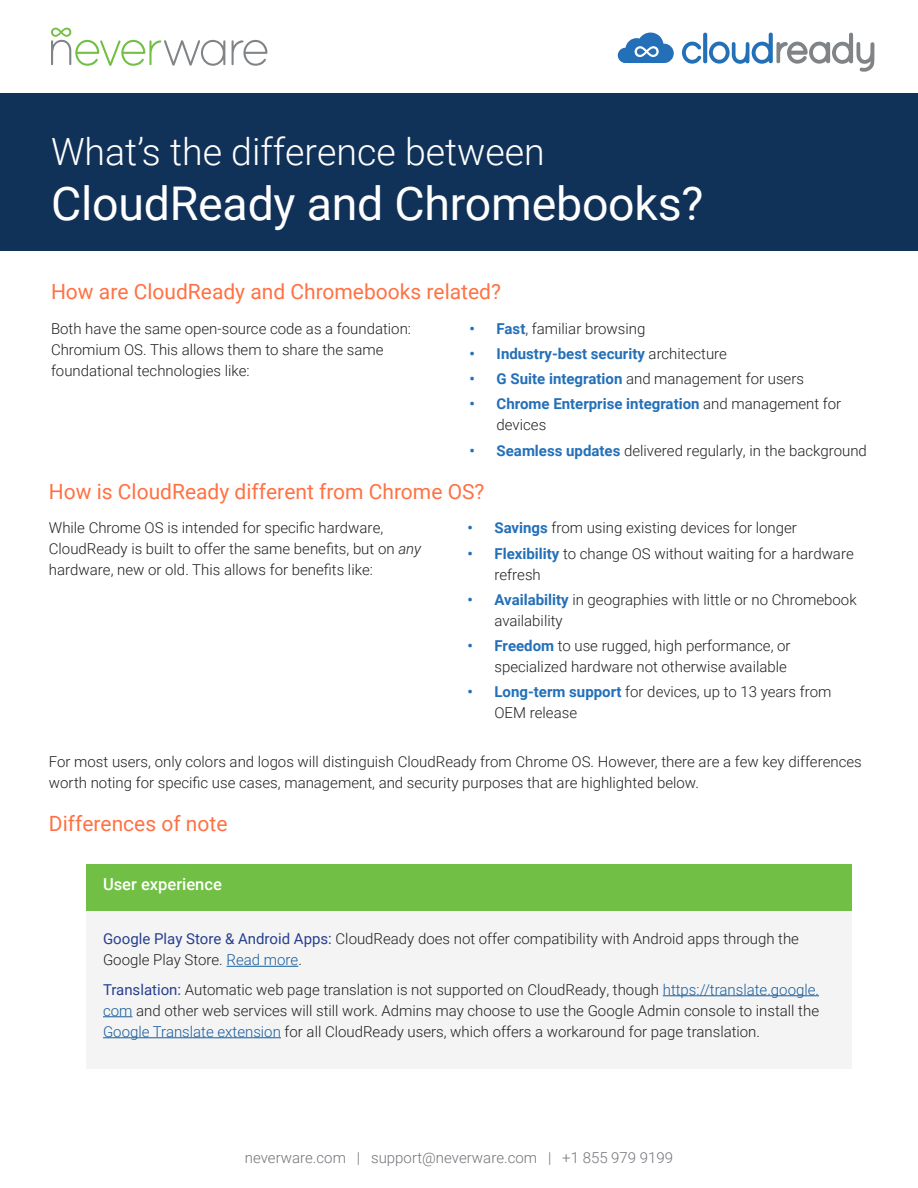
<style>
.page{position:relative;width:918px;height:1188px;background:#fff}
.page>*{position:absolute;margin:0;border:0;box-sizing:border-box;transform-origin:0 0}
.t1{font:46.5px "Roboto";letter-spacing:-.005em;color:#fff}
.t2{font:300 37.5px "Roboto";color:#fff}
.t3{font:21px "Roboto";color:#ff7143}
.t4{font:500 16.5px "Roboto";color:#fff}
.Body{font:300 15px/21px "Roboto";color:#231f20}
.t5{font:700 15px/21px "Roboto";color:#2370b9}
.t6{font:300 15px "Roboto";color:#73737a}
.s1{font-weight:700;color:#2370b9}
.s2{font-weight:300;color:#231f20}
.s3{font-style:italic}
.s4{font-weight:400;color:#253f8e}
.s5{color:#175d9e}
</style>
<div class="page">
<svg style="left:51px;top:28px;width:174px;height:38px"></svg>
<svg style="left:232px;top:40px;width:35px;height:26px"></svg>
<svg style="left:682px;top:33px;width:192px;height:39px"></svg>
<svg style="left:618px;top:33px;width:56px;height:30px"></svg>
<div style="left:0;top:94px;width:918px;height:157px;background:#113258"></div>
<div style="left:86px;top:911px;width:765px;height:158px;background:#f5f4f4"></div>
<hr style="left:227px;top:966px;width:71px;height:1px;background:#175d9e">
<hr style="left:663px;top:995px;width:156px;height:1px;background:#175d9e">
<svg style="left:103px;top:1016px;width:29px;height:1px"></svg>
<hr style="left:103px;top:1037px;width:178px;height:1px;background:#175d9e">
<div style="left:86px;top:865px;width:765px;height:46px;background:#71bf44"></div>
<h1 class="t2" style="left:51px;top:125px;width:495px">What’s the difference between</h1>
<h1 class="t1" style="left:51px;top:171px;width:654px">CloudReady and Chromebooks?</h1>
<h2 class="t3" style="left:51px;top:277px;width:452px">How are CloudReady and Chromebooks related?</h2>
<p class="Body" style="left:51px;top:317px;width:362px">Both have the same open-source code as a foundation:<br>Chromium OS. This allows them to share the same foundational technologies like:</p>
<p class="Body" style="left:470px;top:317px;width:177px"><span class="s1">• Fast</span>, familiar browsing</p>
<p class="t5" style="left:470px;top:342px;width:259px">• Industry-best security <span class="s2">architecture</span></p>
<p class="Body" style="left:470px;top:368px;width:336px"><span class="s1">• G Suite integration</span> and management for users</p>
<p class="t5" style="left:497px;top:393px;width:346px;text-indent:-27px">• Chrome Enterprise integration <span class="s2">and management for devices</span></p>
<p class="Body" style="left:470px;top:439px;width:399px"><span class="s1">• Seamless updates</span> delivered regularly, in the background</p>
<h2 class="t3" style="left:49px;top:477px;width:437px">How is CloudReady different from Chrome OS?</h2>
<p class="Body" style="left:49px;top:517px;width:374px">While Chrome OS is intended for specific hardware,<br>CloudReady is built to offer the same benefits, but on <span class="s3">any </span>hardware, new or old. This allows for benefits like:</p>
<p class="Body" style="left:468px;top:517px;width:331px"><span class="s1">• Savings</span> from using existing devices for longer</p>
<p class="Body" style="left:495px;top:542px;width:361px;text-indent:-27px"><span class="s1">• Flexibility</span> to change OS without waiting for a hardware refresh</p>
<p class="Body" style="left:495px;top:588px;width:364px;text-indent:-27px"><span class="s1">• Availability</span> in geographies with little or no Chromebook availability</p>
<p class="Body" style="left:468px;top:635px;width:325px;text-align:right"><span class="s1">• Freedom</span> to use rugged, high performance, or specialized hardware not otherwise available</p>
<p class="Body" style="left:495px;top:681px;width:338px;text-indent:-27px"><span class="s1">• Long-term support</span> for devices, up to 13 years from<br>OEM release</p>
<p class="Body" style="left:49px;top:751px;width:814px">For most users, only colors and logos will distinguish CloudReady from Chrome OS. However, there are a few key differences worth noting for specific use cases, management, and security purposes that are highlighted below.</p>
<h2 class="t3" style="left:49px;top:809px;width:180px">Differences of note</h2>
<h2 class="t4" style="left:103px;top:873px;width:120px">User experience</h2>
<p class="Body" style="left:103px;top:928px;width:698px"><span class="s4">Google Play Store &amp; Android Apps:</span> CloudReady does not offer compatibility with Android apps through the<br>Google Play Store. <span class="s5">Read more</span>.</p>
<p class="Body" style="left:103px;top:978px;width:718px;text-align:justify"><span class="s4">Translation:</span> Automatic web page translation is not supported on CloudReady, though <span class="s5">https://translate.google. com</span> and other web services will still work. Admins may choose to use the Google Admin console to install the <span class="s5">Google Translate extension</span> for all CloudReady users, which offers a workaround for page translation.</p>
<p class="t6" style="left:245px;top:1147px;width:430px">neverware.com | support@neverware.com | +1 855 979 9199</p>
</div>
